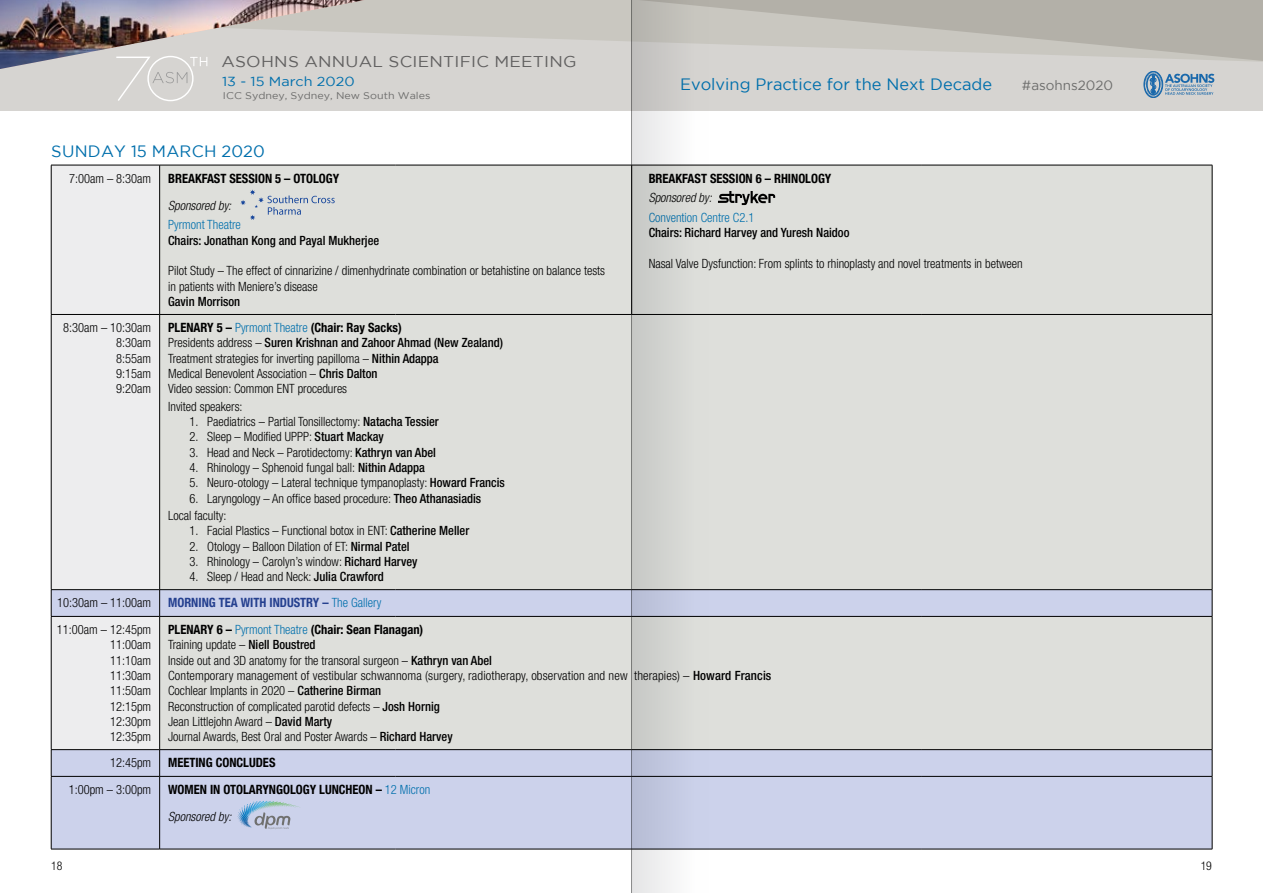
<style>
.page{position:relative;width:1263px;height:893px;background:#fff}
.page>*{position:absolute;margin:0;border:0;box-sizing:border-box;transform-origin:0 0}
.t1{font:16.35px "Gotham";color:#006fac}
.t2{font:15.6px "Gotham";letter-spacing:.015em;color:#616060;scale:1.1 1}
.t3{font:13.5px "Gotham";color:#6d6d6c}
.t4{font:13.05px "Gotham";color:#006fac;scale:1.1 1}
.t5{font:300 condensed 12.75px/15.3px "Helvetica Neue LT Com";color:#000}
.t6{font:700 condensed 12.75px/27px "Helvetica Neue LT Com";color:#000}
.t7{font:500 condensed 12.75px "Helvetica Neue LT Com";color:#000}
.t8{font:300 condensed 12.75px "Helvetica Neue LT Com";color:#006fac}
.t9{font:700 condensed 12.75px "Helvetica Neue LT Com";color:#25408f}
.t10{font:italic 300 condensed 12.75px "Helvetica Neue LT Com";color:#000}
.t11{font:300 condensed 12px "Helvetica Neue LT Com";color:#000}
.t12{font:9.75px "Gotham";color:#6d6d6c;scale:1.1 1}
.s1{font-weight:700}
.s2{color:#006fac}
.s3{font-weight:500}
.s4{font-weight:300;color:#006fac}
.s5{font-weight:300;font-style:italic}
</style>
<div class="page">
<div style="left:0;top:0;width:631px;height:111px;background:#d6d4d1"></div>
<div style="left:631px;top:0;width:632px;height:111px;background:#d6d4d1"></div>
<div style="left:52px;top:166px;width:107px;height:583px;background:#ededee"></div>
<div style="left:160px;top:166px;width:1052px;height:583px;background:#dedfdb"></div>
<div style="left:52px;top:750px;width:1160px;height:99px;background:#ccd2eb"></div>
<hr style="left:51px;top:165px;width:109px;height:1px;background:#000">
<hr style="left:51px;top:165px;width:1px;height:149px;background:#000">
<hr style="left:160px;top:165px;width:236px;height:1px;background:#000">
<hr style="left:159px;top:165px;width:1px;height:149px;background:#000">
<hr style="left:396px;top:165px;width:236px;height:1px;background:#000">
<hr style="left:632px;top:165px;width:290px;height:1px;background:#000">
<hr style="left:922px;top:165px;width:290px;height:1px;background:#000">
<hr style="left:1212px;top:165px;width:1px;height:149px;background:#000">
<hr style="left:51px;top:314px;width:109px;height:1px;background:#000">
<hr style="left:51px;top:315px;width:1px;height:274px;background:#000">
<hr style="left:160px;top:314px;width:236px;height:1px;background:#000">
<hr style="left:159px;top:315px;width:1px;height:274px;background:#000">
<hr style="left:396px;top:314px;width:236px;height:1px;background:#000">
<hr style="left:632px;top:314px;width:290px;height:1px;background:#000">
<hr style="left:922px;top:314px;width:290px;height:1px;background:#000">
<hr style="left:1212px;top:315px;width:1px;height:274px;background:#000">
<hr style="left:51px;top:589px;width:109px;height:1px;background:#000">
<hr style="left:160px;top:589px;width:236px;height:1px;background:#000">
<hr style="left:396px;top:589px;width:236px;height:1px;background:#000">
<hr style="left:632px;top:589px;width:290px;height:1px;background:#000">
<hr style="left:922px;top:589px;width:290px;height:1px;background:#000">
<svg style="left:51px;top:590px;width:1162px;height:26px;background:#c9cfe8"></svg>
<hr style="left:51px;top:616px;width:109px;height:1px;background:#000">
<hr style="left:51px;top:617px;width:1px;height:132px;background:#000">
<hr style="left:160px;top:616px;width:236px;height:1px;background:#000">
<hr style="left:159px;top:617px;width:1px;height:132px;background:#000">
<hr style="left:396px;top:616px;width:236px;height:1px;background:#000">
<hr style="left:632px;top:616px;width:290px;height:1px;background:#000">
<hr style="left:922px;top:616px;width:290px;height:1px;background:#000">
<hr style="left:1212px;top:617px;width:1px;height:132px;background:#000">
<hr style="left:51px;top:749px;width:109px;height:1px;background:#000">
<svg style="left:51px;top:750px;width:1px;height:26px"></svg>
<hr style="left:160px;top:749px;width:236px;height:1px;background:#000">
<svg style="left:159px;top:750px;width:1px;height:26px"></svg>
<hr style="left:396px;top:749px;width:236px;height:1px;background:#000">
<hr style="left:632px;top:749px;width:290px;height:1px;background:#000">
<hr style="left:922px;top:749px;width:290px;height:1px;background:#000">
<svg style="left:1212px;top:750px;width:1px;height:26px"></svg>
<hr style="left:51px;top:776px;width:109px;height:1px;background:#000">
<hr style="left:51px;top:777px;width:1px;height:72px;background:#000">
<hr style="left:160px;top:776px;width:236px;height:1px;background:#000">
<hr style="left:159px;top:777px;width:1px;height:72px;background:#000">
<hr style="left:396px;top:776px;width:236px;height:1px;background:#000">
<hr style="left:632px;top:776px;width:290px;height:1px;background:#000">
<hr style="left:922px;top:776px;width:290px;height:1px;background:#000">
<hr style="left:1212px;top:777px;width:1px;height:72px;background:#000">
<hr style="left:51px;top:849px;width:109px;height:1px;background:#000">
<hr style="left:160px;top:849px;width:236px;height:1px;background:#000">
<hr style="left:396px;top:849px;width:236px;height:1px;background:#000">
<hr style="left:632px;top:849px;width:290px;height:1px;background:#000">
<hr style="left:922px;top:849px;width:290px;height:1px;background:#000">
<svg style="left:240px;top:189px;width:95px;height:31px;background:#ccd1d5"></svg>
<svg style="left:718px;top:191px;width:58px;height:14px"></svg>
<svg style="left:254px;top:801px;width:36px;height:28px"></svg>
<svg style="left:0;top:0;width:1263px;height:102px"></svg>
<svg style="left:631px;top:0;width:78px;height:893px;background:#cfd1d1"></svg>
<p class="t2" style="left:221px;top:53px;width:304px">ASOHNS Ann ual Sci enti fic Meeting</p>
<p class="t4" style="left:222px;top:74px;width:122px">13 - 15 March 2020</p>
<p class="t12" style="left:223px;top:90px;width:190px">ICC Sydney, Sydney, New South Wales</p>
<p class="t1" style="left:51px;top:142px;width:37px">Sunda</p>
<p class="t1" style="left:114px;top:142px;width:152px">y 15 March 2020</p>
<p class="t5" style="left:69px;top:170px;width:84px">7:00am – 8:30am</p>
<p class="t6" style="left:168px;top:165px;width:173px">BREAKFAST SESSION 5 – OTOLOGY</p>
<p class="t10" style="left:168px;top:198px;width:65px">Sponsored by:</p>
<p class="t8" style="left:168px;top:218px;width:74px">Pyrmont Theatre</p>
<p class="t7" style="left:168px;top:233px;width:213px">Chairs: Jonathan Kong and Payal Mukherjee</p>
<p class="t5" style="left:168px;top:263px;width:438px">Pilot Study – The effect of cinnarizine / dimenhydrinate combination or betahistine on balance tests in patients with Meniere’s disease</p>
<p class="t7" style="left:168px;top:294px;width:74px">Gavin Morrison</p>
<p class="t1" style="left:680px;top:75px;width:314px">Evolving Practice for the Next Decade</p>
<p class="t3" style="left:1022px;top:78px;width:93px">#asohns2020</p>
<p class="t6" style="left:649px;top:165px;width:184px">BREAKFAST SESSION 6 – RHINOLOGY</p>
<p class="t10" style="left:649px;top:190px;width:65px">Sponsored by:</p>
<p class="t8" style="left:649px;top:210px;width:107px">Convention Centre C2.1</p>
<p class="t7" style="left:649px;top:225px;width:202px">Chairs: Richard Harvey and Yuresh Naidoo</p>
<p class="t5" style="left:649px;top:255px;width:375px">Nasal Valve Dysfunction: From splints to rhinoplasty and novel treatments in between</p>
<p class="t5" style="left:116px;top:320px;width:36px;text-align:justify;text-indent:-53px">8:30am – 10:30am 8:30am 8:55am 9:15am 9:20am</p>
<p class="t5" style="left:168px;top:320px;width:336px"><span class="s1">PLENARY 5 –</span> <span class="s2">Pyrmont Theatre</span> <span class="s1">(Chair: Ray Sacks)<br></span>Presidents address – <span class="s3">Suren Krishnan and Zahoor Ahmad (New Zealand)<br></span>Treatment strategies for inverting papilloma – <span class="s3">Nithin Adappa<br></span>Medical Benevolent Association – <span class="s3">Chris Dalton<br></span>Video session: Common ENT procedures</p>
<p class="t5" style="left:168px;top:398px;width:76px">Invited speakers:</p>
<p class="t5" style="left:189px;top:414px;width:251px">1. Paediatrics – Partial Tonsillectomy: <span class="s3">Natacha Tessier</span></p>
<p class="t5" style="left:189px;top:429px;width:196px">2. Sleep – Modified UPPP: <span class="s3">Stuart Mackay</span></p>
<p class="t5" style="left:189px;top:444px;width:248px">3. Head and Neck – Parotidectomy: <span class="s3">Kathryn van Abel</span></p>
<p class="t5" style="left:189px;top:460px;width:237px">4. Rhinology – Sphenoid fungal ball: <span class="s3">Nithin Adappa</span></p>
<p class="t5" style="left:189px;top:475px;width:317px">5. Neuro-otology – Lateral technique tympanoplasty: <span class="s3">Howard Francis</span></p>
<p class="t5" style="left:168px;top:489px;width:315px;line-height:17.4px;text-indent:21px">6. Laryngology – An office based procedure: <span class="s3">Theo Athanasiadis<br></span>Local faculty:</p>
<p class="t5" style="left:189px;top:523px;width:281px">1. Facial Plastics – Functional botox in ENT: <span class="s3">Catherine Meller</span></p>
<p class="t5" style="left:189px;top:538px;width:222px">2. Otology – Balloon Dilation of ET: <span class="s3">Nirmal Patel</span></p>
<p class="t5" style="left:189px;top:554px;width:230px">3. Rhinology – Carolyn’s window: <span class="s3">Richard Harvey</span></p>
<p class="t5" style="left:189px;top:569px;width:196px">4. Sleep / Head and Neck: <span class="s3">Julia Crawford</span></p>
<p class="t5" style="left:57px;top:595px;width:96px">10:30am – 11:00am</p>
<p class="t9" style="left:168px;top:595px;width:215px">MORNING TEA WITH INDUSTRY – <span class="s4">The Gallery</span></p>
<p class="t5" style="left:110px;top:622px;width:43px;text-align:justify;text-indent:-53px">11:00am – 12:45pm 11:00am 11:10am 11:30am 11:50am 12:15pm 12:30pm 12:35pm</p>
<p class="t5" style="left:168px;top:622px;width:605px"><span class="s1">PLENARY 6 –</span> <span class="s2">Pyrmont Theatre</span> <span class="s1">(Chair: Sean Flanagan)<br></span>Training update – <span class="s3">Niell Boustred<br></span>Inside out and 3D anatomy for the transoral surgeon – <span class="s3">Kathryn van Abel<br></span>Contemporary management of vestibular schwannoma (surgery, radiotherapy, observation and new therapies) – <span class="s3">Howard Francis </span>Cochlear Implants in 2020 – <span class="s3">Catherine Birman<br></span>Reconstruction of complicated parotid defects – <span class="s3">Josh Hornig<br></span>Jean Littlejohn Award – <span class="s3">David Marty<br></span>Journal Awards, Best Oral and Poster Awards – <span class="s3">Richard Harvey</span></p>
<p class="t5" style="left:110px;top:755px;width:43px">12:45pm</p>
<p class="t6" style="left:168px;top:749px;width:109px">MEETING CONCLUDES</p>
<p class="t5" style="left:69px;top:782px;width:84px">1:00pm – 3:00pm</p>
<p class="t6" style="left:168px;top:776px;width:264px">WOMEN IN OTOLARYNGOLOGY LUNCHEON – <span class="s4">12 Micron<br></span><span class="s5">Sponsored by:</span></p>
<p class="t11" style="left:51px;top:859px;width:13px">18</p>
<p class="t11" style="left:1201px;top:859px;width:13px">19</p>
</div>
